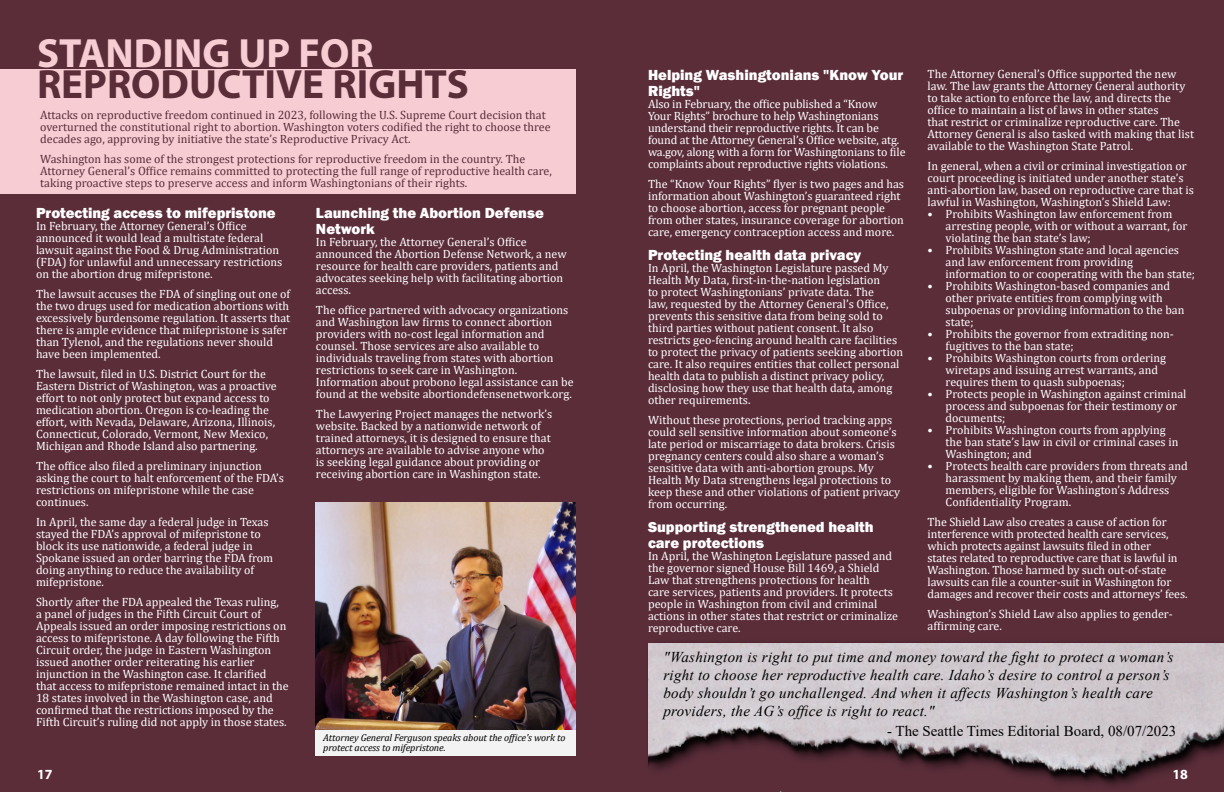
<style>
.page{position:relative;width:1224px;height:792px;background:#5a2d39}
.page>*{position:absolute;margin:0;border:0;box-sizing:border-box;transform-origin:0 0}
.t1{font:41px "Myriad Variable Concept";color:#5a2d39}
.t2{font:41px "Myriad Variable Concept";color:#f7cdd3}
.t3{font:italic 15px/18px "Times New Roman";letter-spacing:.02em;color:#000}
.Entry_Header{font:800 15px/16px "Franklin Gothic";color:#fff}
.t4{font:15px "Times New Roman";color:#000}
.t5{font:14px "Myriad Variable Concept";color:#fff}
.Main_Paragraph{font:12px/12px "Cambria";color:#fff}
.Main_Paragraph-2{font:12px/12px "Cambria";color:#5a2d39}
.t6{font:italic 10px/10px "Cambria";letter-spacing:-.01em;color:#000}
</style>
<div class="page">
<div style="left:0;top:69px;width:576px;height:124px;background:#f7cdd3"></div>
<div style="left:644px;top:638px;width:580px;height:154px;background:#000;opacity:.75"></div>
<img style="left:648px;top:644px;width:576px;height:148px">
<img style="left:316px;top:503px;width:260px;height:228px">
<div style="left:316px;top:731px;width:260px;height:25px;background:#f2f3f2"></div>
<p class="t2" style="left:37px;top:29px;width:338px">STANDING UP FOR</p>
<p class="t1" style="left:37px;top:60px;width:433px">REPRODUCTIVE RIGHTS</p>
<p class="Main_Paragraph-2" style="left:40px;top:109px;width:512px">Attacks on reproductive freedom continued in 2023, following the U.S. Supreme Court decision that overturned the constitutional right to abortion. Washington voters codified the right to choose three decades ago, approving by initiative the state’s Reproductive Privacy Act.</p>
<p class="Main_Paragraph-2" style="left:40px;top:153px;width:513px">Washington has some of the strongest protections for reproductive freedom in the country. The<br>Attorney General’s Office remains committed to protecting the full range of reproductive health care, taking proactive steps to preserve access and inform Washingtonians of their rights.</p>
<p class="Entry_Header" style="left:36px;top:204px;width:241px">Protecting access to mifepristone</p>
<p class="Main_Paragraph" style="left:36px;top:219px;width:248px">In February, the Attorney General’s Office announced it would lead a multistate federal lawsuit against the Food &amp; Drug Administration (FDA) for unlawful and unnecessary restrictions on the abortion drug mifepristone.</p>
<p class="Main_Paragraph" style="left:36px;top:287px;width:256px">The lawsuit accuses the FDA of singling out one of the two drugs used for medication abortions with excessively burdensome regulation. It asserts that there is ample evidence that mifepristone is safer than Tylenol, and the regulations never should have been implemented.</p>
<p class="Main_Paragraph" style="left:36px;top:367px;width:242px">The lawsuit, filed in U.S. District Court for the Eastern District of Washington, was a proactive effort to not only protect but expand access to medication abortion. Oregon is co-leading the effort, with Nevada, Delaware, Arizona, Illinois, Connecticut, Colorado, Vermont, New Mexico, Michigan and Rhode Island also partnering.</p>
<p class="Main_Paragraph" style="left:36px;top:459px;width:250px">The office also filed a preliminary injunction asking the court to halt enforcement of the FDA’s restrictions on mifepristone while the case continues.</p>
<p class="Main_Paragraph" style="left:36px;top:515px;width:239px">In April, the same day a federal judge in Texas stayed the FDA’s approval of mifepristone to block its use nationwide, a federal judge in Spokane issued an order barring the FDA from doing anything to reduce the availability of mifepristone.</p>
<p class="Main_Paragraph" style="left:36px;top:595px;width:254px">Shortly after the FDA appealed the Texas ruling,<br>a panel of judges in the Fifth Circuit Court of Appeals issued an order imposing restrictions on access to mifepristone. A day following the Fifth Circuit order, the judge in Eastern Washington issued another order reiterating his earlier injunction in the Washington case. It clarified that access to mifepristone remained intact in the 18 states involved in the Washington case, and confirmed that the restrictions imposed by the Fifth Circuit’s ruling did not apply in those states.</p>
<p class="Entry_Header" style="left:316px;top:204px;width:229px">Launching the Abortion Defense<br>Network</p>
<p class="Main_Paragraph" style="left:316px;top:235px;width:252px">In February, the Attorney General’s Office announced the Abortion Defense Network, a new resource for health care providers, patients and advocates seeking help with facilitating abortion access.</p>
<p class="Main_Paragraph" style="left:316px;top:303px;width:259px">The office partnered with advocacy organizations and Washington law firms to connect abortion providers with no-cost legal information and counsel. Those services are also available to individuals traveling from states with abortion restrictions to seek care in Washington.<br>Information about probono legal assistance can be found at the website abortiondefensenetwork.org.</p>
<p class="Main_Paragraph" style="left:316px;top:407px;width:238px">The Lawyering Project manages the network’s website. Backed by a nationwide network of trained attorneys, it is designed to ensure that attorneys are available to advise anyone who is seeking legal guidance about providing or receiving abortion care in Washington state.</p>
<p class="t6" style="left:323px;top:732px;width:244px">Attorney General Ferguson speaks about the office's work to protect access to mifepristone.</p>
<p class="Entry_Header" style="left:648px;top:66px;width:257px">Helping Washingtonians "Know Your<br>Rights"</p>
<p class="Main_Paragraph" style="left:648px;top:97px;width:259px">Also in February, the office published a “Know<br>Your Rights” brochure to help Washingtonians understand their reproductive rights. It can be found at the Attorney General’s Office website, atg. wa.gov, along with a form for Washingtonians to file complaints about reproductive rights violations.</p>
<p class="Main_Paragraph" style="left:648px;top:177px;width:258px">The “Know Your Rights” flyer is two pages and has information about Washington’s guaranteed right to choose abortion, access for pregnant people from other states, insurance coverage for abortion care, emergency contraception access and more.</p>
<p class="Entry_Header" style="left:648px;top:246px;width:215px">Protecting health data privacy</p>
<p class="Main_Paragraph" style="left:648px;top:261px;width:257px">In April, the Washington Legislature passed My Health My Data, first-in-the-nation legislation<br>to protect Washingtonians’ private data. The<br>law, requested by the Attorney General’s Office, prevents this sensitive data from being sold to third parties without patient consent. It also restricts geo-fencing around health care facilities to protect the privacy of patients seeking abortion care. It also requires entities that collect personal health data to publish a distinct privacy policy, disclosing how they use that health data, among other requirements.</p>
<p class="Main_Paragraph" style="left:648px;top:413px;width:254px">Without these protections, period tracking apps could sell sensitive information about someone’s late period or miscarriage to data brokers. Crisis pregnancy centers could also share a woman’s sensitive data with anti-abortion groups. My Health My Data strengthens legal protections to keep these and other violations of patient privacy from occurring.</p>
<p class="Entry_Header" style="left:648px;top:518px;width:227px">Supporting strengthened health care protections</p>
<p class="Main_Paragraph" style="left:648px;top:549px;width:252px">In April, the Washington Legislature passed and the governor signed House Bill 1469, a Shield Law that strengthens protections for health<br>care services, patients and providers. It protects people in Washington from civil and criminal actions in other states that restrict or criminalize reproductive care.</p>
<p class="Main_Paragraph" style="left:928px;top:68px;width:268px">The Attorney General’s Office supported the new law. The law grants the Attorney General authority to take action to enforce the law, and directs the office to maintain a list of laws in other states<br>that restrict or criminalize reproductive care. The Attorney General is also tasked with making that list available to the Washington State Patrol.</p>
<p class="Main_Paragraph" style="left:928px;top:160px;width:268px">In general, when a civil or criminal investigation or court proceeding is initiated under another state’s anti-abortion law, based on reproductive care that is lawful in Washington, Washington’s Shield Law:</p>
<p class="Main_Paragraph" style="left:946px;top:208px;width:243px;text-indent:-18px">• Prohibits Washington law enforcement from arresting people, with or without a warrant, for violating the ban state’s law;</p>
<p class="Main_Paragraph" style="left:946px;top:244px;width:251px;text-indent:-18px">• Prohibits Washington state and local agencies and law enforcement from providing information to or cooperating with the ban state;</p>
<p class="Main_Paragraph" style="left:946px;top:280px;width:240px;text-indent:-18px">• Prohibits Washington-based companies and other private entities from complying with subpoenas or providing information to the ban state;</p>
<p class="Main_Paragraph" style="left:946px;top:328px;width:230px;text-indent:-18px">• Prohibits the governor from extraditing non&shy;fugitives to the ban state;</p>
<p class="Main_Paragraph" style="left:946px;top:352px;width:222px;text-indent:-18px">• Prohibits Washington courts from ordering wiretaps and issuing arrest warrants, and requires them to quash subpoenas;</p>
<p class="Main_Paragraph" style="left:946px;top:388px;width:242px;text-indent:-18px">• Protects people in Washington against criminal process and subpoenas for their testimony or documents;</p>
<p class="Main_Paragraph" style="left:946px;top:424px;width:234px;text-indent:-18px">• Prohibits Washington courts from applying the ban state’s law in civil or criminal cases in<br>Washington; and</p>
<p class="Main_Paragraph" style="left:946px;top:460px;width:244px;text-indent:-18px">• Protects health care providers from threats and harassment by making them, and their family members, eligible for Washington’s Address Confidentiality Program.</p>
<p class="Main_Paragraph" style="left:928px;top:516px;width:261px">The Shield Law also creates a cause of action for interference with protected health care services, which protects against lawsuits filed in other<br>states related to reproductive care that is lawful in Washington. Those harmed by such out-of-state lawsuits can file a counter-suit in Washington for damages and recover their costs and attorneys’ fees.</p>
<p class="Main_Paragraph" style="left:928px;top:608px;width:247px">Washington’s Shield Law also applies to gender&shy;affirming care.</p>
<p class="t3" style="left:663px;top:648px;width:512px">"Washington is right to put time and money toward the fight to protect a woman’s right to choose her reproductive health care. Idaho’s desire to control a person’s body shouldn’t go unchallenged. And when it affects Washington’s health care providers, the AG’s office is right to react."</p>
<p class="t4" style="left:887px;top:720px;width:291px">- The Seattle Times Editorial Board, 08/07/2023</p>
<p class="t5" style="left:37px;top:766px;width:17px">17</p>
<p class="t5" style="left:1172px;top:766px;width:17px">18</p>
</div>
